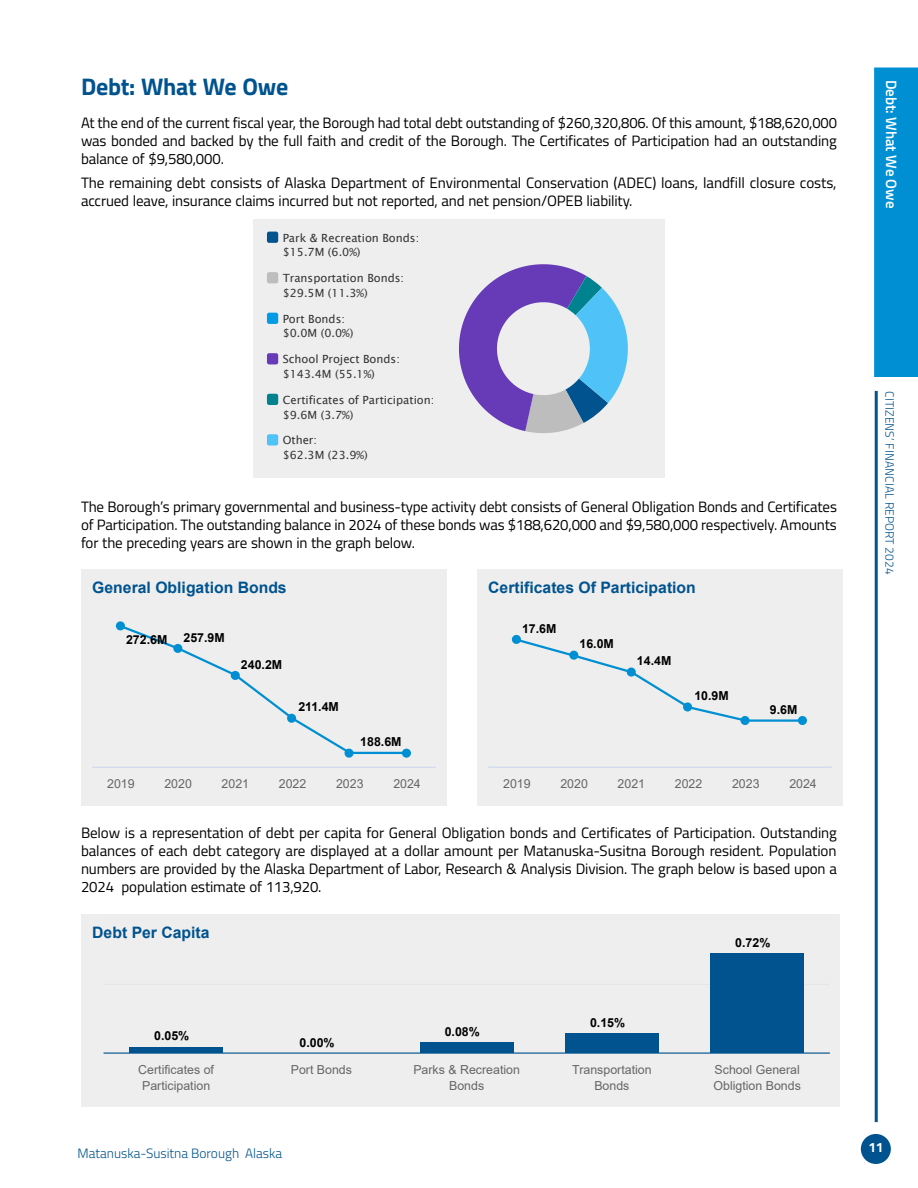
<style>
.page{position:relative;width:918px;height:1188px;background:#fff}
.page>*{position:absolute;margin:0;border:0;box-sizing:border-box;transform-origin:0 0}
.t1{font:700 24px "Titillium Web";letter-spacing:-.01em;color:#00538e}
.t2{font:700 15.75px "Arial";color:#00538e}
.t3{font:15px/18px "Titillium Web";letter-spacing:-.01em;color:#000;text-align:justify}
.t4{font:600 15px "Titillium Web";color:#fff}
.t5{font:300 13.5px "Titillium Web";color:#00538e}
.t6{font:700 13.5px "Titillium Web";color:#fff}
.t7{font:12.45px/15.8px "Arial";color:#666;text-align:center}
.t8{font:700 12.45px "Arial";color:#000}
.t9{font:300 12px "Titillium Web";letter-spacing:.01em;color:#00538e}
.t10{font:11.25px/14.7px "Lucida Sans Unicode";color:#333}
</style>
<div class="page">
<div style="left:874px;top:67px;width:44px;height:310px;background:#008fd2"></div>
<hr style="left:875px;top:391px;width:3px;height:731px;background:#00538e">
<div style="left:861px;top:1134px;width:30px;height:30px;background:#00538e;border-radius:50%"></div>
<div style="left:81px;top:914px;width:759px;height:193px;background:#eee"></div>
<hr style="left:104px;top:984px;width:726px;height:1px;background:#e6e6e6">
<hr style="left:104px;top:914px;width:726px;height:1px;background:#e6e6e6">
<hr style="left:104px;top:1053px;width:726px;height:1px;background:#00538e">
<div style="left:710px;top:953px;width:94px;height:100px;background:#00538e"></div>
<div style="left:565px;top:1033px;width:94px;height:20px;background:#00538e"></div>
<div style="left:420px;top:1042px;width:93px;height:11px;background:#00538e"></div>
<div style="left:129px;top:1047px;width:94px;height:6px;background:#00538e"></div>
<div style="left:81px;top:570px;width:366px;height:236px;background:#eee"></div>
<hr style="left:92px;top:767px;width:344px;height:1px;background:#ccd6eb">
<svg style="left:116px;top:621px;width:295px;height:137px"></svg>
<div style="left:477px;top:570px;width:366px;height:236px;background:#eee"></div>
<hr style="left:488px;top:767px;width:344px;height:1px;background:#ccd6eb">
<svg style="left:512px;top:635px;width:295px;height:90px"></svg>
<div style="left:253px;top:219px;width:411px;height:259px;background:#eee"></div>
<svg style="left:459px;top:264px;width:169px;height:169px"></svg>
<svg style="left:267px;top:232px;width:11px;height:11px"></svg>
<svg style="left:267px;top:272px;width:11px;height:11px"></svg>
<svg style="left:267px;top:313px;width:11px;height:11px"></svg>
<svg style="left:267px;top:353px;width:11px;height:11px"></svg>
<svg style="left:267px;top:394px;width:11px;height:11px"></svg>
<svg style="left:267px;top:434px;width:11px;height:12px"></svg>
<p class="t1" style="left:81px;top:68px;width:209px">Debt: What We Owe</p>
<p class="t3" style="left:81px;top:113px;width:758px">At the end of the current fiscal year, the Borough had total debt outstanding of $260,320,806. Of this amount, $188,620,000 was bonded and backed by the full faith and credit of the Borough. The Certificates of Participation had an outstanding balance of $9,580,000.</p>
<p class="t3" style="left:81px;top:173px;width:757px">The remaining debt consists of Alaska Department of Environmental Conservation (ADEC) loans, landfill closure costs, accrued leave, insurance claims incurred but not reported, and net pension/OPEB liability.</p>
<p class="t10" style="left:283px;top:230px;width:138px">Park &amp; Recreation Bonds: $15.7M (6.0%)</p>
<p class="t10" style="left:283px;top:271px;width:123px">Transportation Bonds: $29.5M (11.3%)</p>
<p class="t10" style="left:283px;top:311px;width:72px">Port Bonds: $0.0M (0.0%)</p>
<p class="t10" style="left:283px;top:352px;width:119px">School Project Bonds: $143.4M (55.1%)</p>
<p class="t10" style="left:283px;top:393px;width:153px">Certificates of Participation: $9.6M (3.7%)</p>
<p class="t10" style="left:283px;top:433px;width:87px">Other:<br>$62.3M (23.9%)</p>
<p class="t3" style="left:81px;top:497px;width:758px">The Borough’s primary governmental and business-type activity debt consists of General Obligation Bonds and Certificates of Participation. The outstanding balance in 2024 of these bonds was $188,620,000 and $9,580,000 respectively. Amounts for the preceding years are shown in the graph below.</p>
<p class="t2" style="left:92px;top:577px;width:196px">General Obligation Bonds</p>
<p class="t8" style="left:126px;top:631px;width:43px">272.6M</p>
<p class="t8" style="left:183px;top:629px;width:43px">257.9M</p>
<p class="t8" style="left:241px;top:656px;width:43px">240.2M</p>
<p class="t8" style="left:298px;top:698px;width:42px">211.4M</p>
<p class="t8" style="left:360px;top:733px;width:43px">188.6M</p>
<p class="t7" style="left:107px;top:776px;width:29px">2019</p>
<p class="t7" style="left:164px;top:776px;width:29px">2020</p>
<p class="t7" style="left:222px;top:776px;width:29px">2021</p>
<p class="t7" style="left:279px;top:776px;width:29px">2022</p>
<p class="t7" style="left:336px;top:776px;width:29px">2023</p>
<p class="t7" style="left:393px;top:776px;width:29px">2024</p>
<p class="t2" style="left:488px;top:577px;width:209px">Certificates Of Participation</p>
<p class="t8" style="left:522px;top:620px;width:36px">17.6M</p>
<p class="t8" style="left:579px;top:635px;width:36px">16.0M</p>
<p class="t8" style="left:637px;top:652px;width:36px">14.4M</p>
<p class="t8" style="left:694px;top:687px;width:36px">10.9M</p>
<p class="t8" style="left:770px;top:701px;width:29px">9.6M</p>
<p class="t7" style="left:503px;top:776px;width:29px">2019</p>
<p class="t7" style="left:560px;top:776px;width:29px">2020</p>
<p class="t7" style="left:618px;top:776px;width:29px">2021</p>
<p class="t7" style="left:675px;top:776px;width:29px">2022</p>
<p class="t7" style="left:732px;top:776px;width:29px">2023</p>
<p class="t7" style="left:789px;top:776px;width:29px">2024</p>
<p class="t3" style="left:81px;top:823px;width:758px">Below is a representation of debt per capita for General Obligation bonds and Certificates of Participation. Outstanding balances of each debt category are displayed at a dollar amount per Matanuska-Susitna Borough resident. Population numbers are provided by the Alaska Department of Labor, Research &amp; Analysis Division. The graph below is based upon a 2024 population estimate of 113,920.</p>
<p class="t2" style="left:92px;top:921px;width:119px">Debt Per Capita</p>
<p class="t8" style="left:735px;top:934px;width:37px">0.72%</p>
<p class="t8" style="left:154px;top:1027px;width:37px">0.05%</p>
<p class="t8" style="left:299px;top:1034px;width:37px">0.00%</p>
<p class="t7" style="left:138px;top:1062px;width:77px">Certificates of</p>
<p class="t7" style="left:291px;top:1062px;width:63px">Port Bonds</p>
<p class="t7" style="left:142px;top:1077px;width:70px">Participation</p>
<p class="t5" style="left:77px;top:1144px;width:206px">Matanuska-Susitna Borough Alaska</p>
<p class="t8" style="left:445px;top:1022px;width:37px">0.08%</p>
<p class="t7" style="left:413px;top:1062px;width:108px">Parks &amp; Recreation<br>Bonds</p>
<p class="t8" style="left:590px;top:1013px;width:37px">0.15%</p>
<p class="t7" style="left:572px;top:1062px;width:81px">Transportation<br>Bonds</p>
<p class="t7" style="left:714px;top:1062px;width:89px;text-align:left">School General<br>Obligtion Bonds</p>
<p class="t4" style="left:903px;top:80px;width:130px;rotate:90deg">Debt: What We Owe</p>
<p class="t9" style="left:898px;top:391px;width:185px;rotate:90deg">CITIZENS’ FINANCIAL REPORT 2024</p>
<p class="t6" style="left:868px;top:1137px;width:16px">11</p>
</div>
